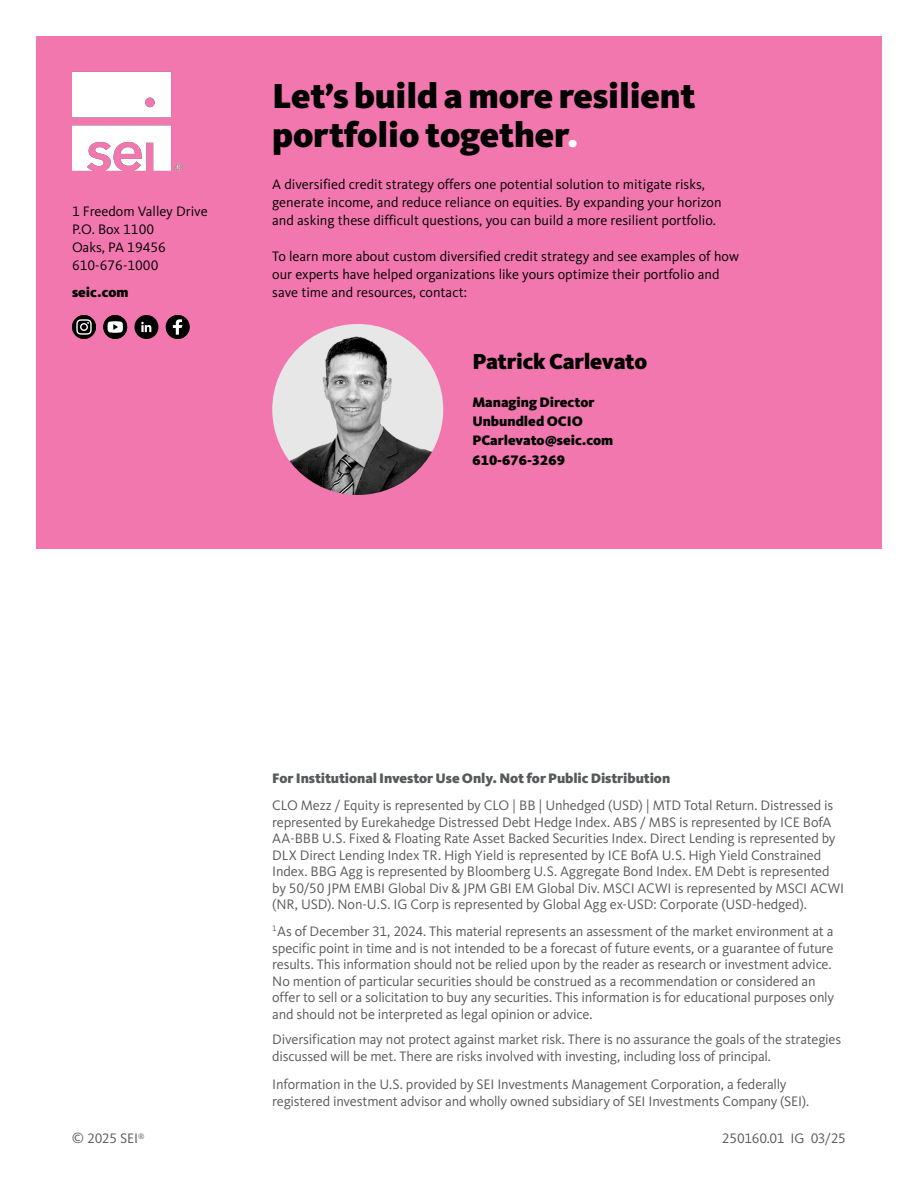
<style>
.page{position:relative;width:918px;height:1188px;background:#fff}
.page>*{position:absolute;margin:0;border:0;box-sizing:border-box;transform-origin:0 0}
.t1{font:900 36px/39px "Kievit Pro";letter-spacing:-.005em;color:#000}
.t2{font:900 22.5px "Kievit Pro";letter-spacing:-.01em;color:#000}
.t3{font:14.25px/16.5px "Kievit Pro";letter-spacing:-.01em;color:#58595b}
.t4{font:14.25px/18px "Kievit Pro";color:#000}
.t5{font:900 14.25px/19.5px "Kievit Pro";color:#000}
.t6{font:900 14.25px "Kievit Pro";letter-spacing:-.005em;color:#58595b}
.s1{color:#fff}
</style>
<div class="page">
<div style="left:36px;top:36px;width:846px;height:513px;background:#f177ae"></div>
<div style="left:103px;top:315px;width:24px;height:24px;background:#000;border-radius:50%"></div>
<svg style="left:108px;top:321px;width:15px;height:12px"></svg>
<div style="left:72px;top:315px;width:24px;height:24px;background:#000;border-radius:50%"></div>
<svg style="left:76px;top:319px;width:16px;height:16px"></svg>
<svg style="left:134px;top:315px;width:24px;height:24px"></svg>
<div style="left:135px;top:316px;width:23px;height:22px;background:#000;border-radius:50%"></div>
<svg style="left:141px;top:322px;width:10px;height:10px"></svg>
<div style="left:166px;top:315px;width:24px;height:24px;background:#000;border-radius:50%"></div>
<svg style="left:173px;top:319px;width:9px;height:16px"></svg>
<img style="left:272px;top:324px;width:171px;height:171px;border-radius:86px">
<div style="left:72px;top:72px;width:99px;height:45px;background:#fff"></div>
<svg style="left:72px;top:125px;width:110px;height:46px"></svg>
<p class="t4" style="left:72px;top:202px;width:137px">1 Freedom Valley Drive<br>P.O. Box 1100<br>Oaks, PA 19456<br>610-676-1000</p>
<p class="t5" style="left:72px;top:282px;width:58px">seic.com</p>
<h1 class="t1" style="left:272px;top:76px;width:425px">Let’s build a more resilient portfolio together<span class="s1">.</span></h1>
<p class="t4" style="left:272px;top:175px;width:451px">A diversified credit strategy offers one potential solution to mitigate risks, generate income, and reduce reliance on equities. By expanding your horizon and asking these difficult questions, you can build a more resilient portfolio.</p>
<p class="t4" style="left:272px;top:247px;width:468px">To learn more about custom diversified credit strategy and see examples of how our experts have helped organizations like yours optimize their portfolio and save time and resources, contact:</p>
<h2 class="t2" style="left:472px;top:348px;width:176px">Patrick Carlevato</h2>
<p class="t5" style="left:472px;top:392px;width:142px">Managing Director<br>Unbundled OCIO<br>PCarlevato@seic.com<br>610-676-3269</p>
<p class="t6" style="left:272px;top:770px;width:400px">For Institutional Investor Use Only. Not for Public Distribution</p>
<p class="t3" style="left:272px;top:797px;width:573px">CLO Mezz / Equity is represented by CLO | BB | Unhedged (USD) | MTD Total Return. Distressed is represented by Eurekahedge Distressed Debt Hedge Index. ABS / MBS is represented by ICE BofA AA-BBB U.S. Fixed &amp; Floating Rate Asset Backed Securities Index. Direct Lending is represented by DLX Direct Lending Index TR. High Yield is represented by ICE BofA U.S. High Yield Constrained Index. BBG Agg is represented by Bloomberg U.S. Aggregate Bond Index. EM Debt is represented by 50/50 JPM EMBI Global Div &amp; JPM GBI EM Global Div. MSCI ACWI is represented by MSCI ACWI (NR, USD). Non-U.S. IG Corp is represented by Global Agg ex-USD: Corporate (USD-hedged).</p>
<p class="t3" style="left:272px;top:923px;width:564px"><sup>1</sup>As of December 31, 2024. This material represents an assessment of the market environment at a specific point in time and is not intended to be a forecast of future events, or a guarantee of future results. This information should not be relied upon by the reader as research or investment advice.<br>No mention of particular securities should be construed as a recommendation or considered an offer to sell or a solicitation to buy any securities. This information is for educational purposes only and should not be interpreted as legal opinion or advice.</p>
<p class="t3" style="left:272px;top:1031px;width:571px">Diversification may not protect against market risk. There is no assurance the goals of the strategies discussed will be met. There are risks involved with investing, including loss of principal.</p>
<p class="t3" style="left:272px;top:1076px;width:539px">Information in the U.S. provided by SEI Investments Management Corporation, a federally registered investment advisor and wholly owned subsidiary of SEI Investments Company (SEI).</p>
<p class="t3" style="left:72px;top:1130px;width:74px">© 2025 SEI<sup>®</sup></p>
<p class="t3" style="left:722px;top:1130px;width:126px">250160.01 IG 03/25</p>
</div>
